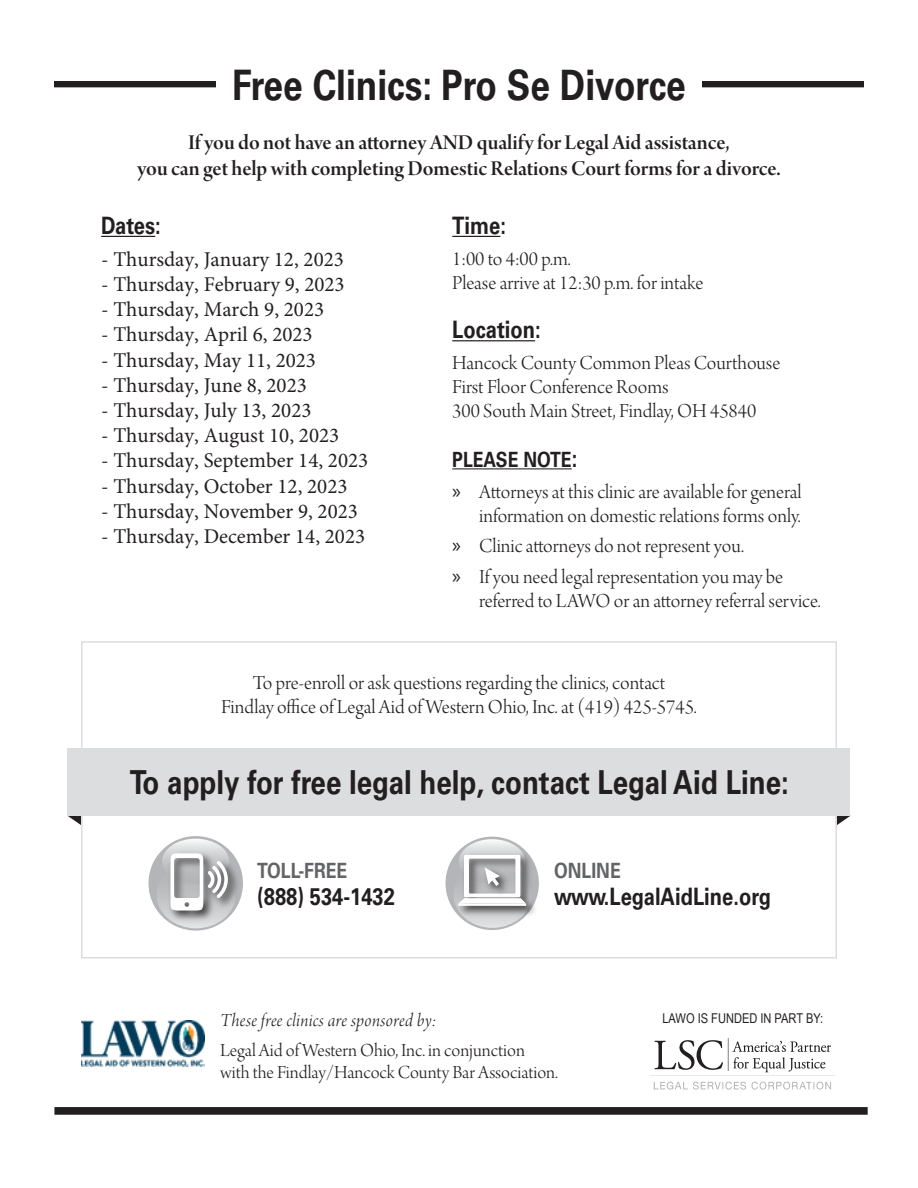
<style>
.page{position:relative;width:918px;height:1188px;background:#fff}
.page>*{position:absolute;margin:0;border:0;box-sizing:border-box;transform-origin:0 0}
.t1{font:700 42px "Univers";color:#231f20;scale:.84 1}
.t2{font:700 33px "Univers";color:#231f20;scale:.84 1}
.t3{font:700 24px "Univers";color:#231f20;scale:.84 1}
.t4{font:22.5px/25.5px "Arno Pro Smbd Display";letter-spacing:-.005em;color:#231f20;text-align:center}
.t5{font:21px/24px "Arno Pro Light Display";color:#231f20;text-align:right}
.t6{font:21px "Minion Pro";color:#231f20}
.t7{font:700 21px "Univers";color:#636466;scale:.84 1}
.t8{font:700 21px "Univers";color:#231f20;scale:.84 1}
.t9{font:19.5px/22.5px "Arno Pro Light Display";color:#231f20}
.t10{font:19.5px "Arno Pro Light Italic Display";letter-spacing:.015em;color:#231f20}
.t11{font:13.5px "Arial Narrow";color:#231f20}
.s1{font-size:24px}
.s2{font-family:"Myriad Pro"}
</style>
<div class="page">
<svg style="left:68px;top:816px;width:13px;height:9px"></svg>
<svg style="left:837px;top:816px;width:13px;height:9px"></svg>
<div style="left:446px;top:837px;width:93px;height:93px;background:#b3b5b8;border-radius:50%"></div>
<img style="left:532px;top:893px;width:6px;height:21px">
<svg style="left:453px;top:839px;width:79px;height:89px"></svg>
<div style="left:148px;top:836px;width:95px;height:95px;background:#b3b5b8;border-radius:50%"></div>
<img style="left:236px;top:859px;width:6px;height:49px">
<svg style="left:157px;top:839px;width:79px;height:89px"></svg>
<div style="left:81px;top:641px;width:756px;height:317px;border:2px solid #dcddde"></div>
<div style="left:68px;top:748px;width:782px;height:68px;background:#dcddde"></div>
<svg style="left:54px;top:1107px;width:814px;height:8px;background:#2c2829"></svg>
<div style="left:54px;top:81px;width:810px;height:6px;background:#231f20"></div>
<hr style="left:452px;top:468px;width:120px;height:1px;background:#231f20">
<div style="left:216px;top:68px;width:486px;height:32px;background:#fff"></div>
<hr style="left:101px;top:236px;width:54px;height:1px;background:#231f20">
<hr style="left:452px;top:236px;width:48px;height:1px;background:#231f20">
<hr style="left:452px;top:340px;width:83px;height:1px;background:#231f20">
<svg style="left:650px;top:1038px;width:186px;height:52px"></svg>
<img style="left:81px;top:1020px;width:123px;height:46px">
<p class="t1" style="left:232px;top:61px;width:542px">Free Clinics: Pro Se Divorce</p>
<p class="t4" style="left:137px;top:131px;width:645px">If you do not have an attorney AND qualify for Legal Aid assistance,<br>you can get help with completing Domestic Relations Court forms for a divorce.</p>
<p class="t3" style="left:101px;top:211px;width:72px">Dates:</p>
<p class="t6" style="left:101px;top:245px;width:244px">- Thursday, January 12, 2023</p>
<p class="t6" style="left:101px;top:270px;width:245px">- Thursday, February 9, 2023</p>
<p class="t6" style="left:101px;top:296px;width:225px">- Thursday, March 9, 2023</p>
<p class="t6" style="left:101px;top:321px;width:213px">- Thursday, April 6, 2023</p>
<p class="t6" style="left:101px;top:346px;width:216px">- Thursday, May 11, 2023</p>
<p class="t6" style="left:101px;top:371px;width:207px">- Thursday, June 8, 2023</p>
<p class="t6" style="left:101px;top:396px;width:212px">- Thursday, July 13, 2023</p>
<p class="t6" style="left:101px;top:422px;width:240px">- Thursday, August 10, 2023</p>
<p class="t6" style="left:101px;top:447px;width:269px">- Thursday, September 14, 2023</p>
<p class="t6" style="left:101px;top:472px;width:248px">- Thursday, October 12, 2023</p>
<p class="t6" style="left:101px;top:497px;width:258px">- Thursday, November 9, 2023</p>
<p class="t6" style="left:101px;top:522px;width:266px">- Thursday, December 14, 2023</p>
<p class="t3" style="left:452px;top:211px;width:66px">Time:</p>
<p class="t5" style="left:452px;top:248px;width:120px">1:00 to 4:00 p.m.</p>
<p class="t5" style="left:452px;top:272px;width:253px">Please arrive at 12:30 p.m. for intake</p>
<p class="t3" style="left:452px;top:316px;width:107px">Location:</p>
<p class="t5" style="left:452px;top:352px;width:330px">Hancock County Common Pleas Courthouse</p>
<p class="t5" style="left:452px;top:376px;width:218px">First Floor Conference Rooms</p>
<p class="t5" style="left:452px;top:400px;width:306px">300 South Main Street, Findlay, OH 45840</p>
<p class="t8" style="left:452px;top:447px;width:150px">PLEASE NOTE<span class="s1">:</span></p>
<p class="t5" style="left:452px;top:481px;width:351px"><span class="s2">»</span> Attorneys at this clinic are available for general information on domestic relations forms only.</p>
<p class="t5" style="left:452px;top:535px;width:293px"><span class="s2">»</span> Clinic attorneys do not represent you.</p>
<p class="t5" style="left:479px;top:566px;width:343px;text-align:left;text-indent:-27px"><span class="s2">»</span> If you need legal representation you may be referred to LAWO or an attorney referral service.</p>
<p class="t5" style="left:253px;top:673px;width:414px">To pre-enroll or ask questions regarding the clinics, contact</p>
<p class="t5" style="left:221px;top:697px;width:477px">Findlay office of Legal Aid of Western Ohio, Inc. at (419) 425-5745.</p>
<p class="t2" style="left:130px;top:763px;width:786px">To apply for free legal help, contact Legal Aid Line:</p>
<p class="t7" style="left:257px;top:858px;width:109px">TOLL-FREE</p>
<p class="t3" style="left:257px;top:882px;width:166px">(888) 534-1432</p>
<p class="t7" style="left:554px;top:858px;width:81px">ONLINE</p>
<p class="t3" style="left:554px;top:882px;width:260px">www.LegalAidLine.org</p>
<p class="t10" style="left:220px;top:1010px;width:218px">These free clinics are sponsored by:</p>
<p class="t9" style="left:220px;top:1040px;width:339px">Legal Aid of Western Ohio, Inc. in conjunction with the Findlay/Hancock County Bar Association.</p>
<p class="t11" style="left:662px;top:1008px;width:162px">LAWO IS FUNDED IN PART BY:</p>
</div>
